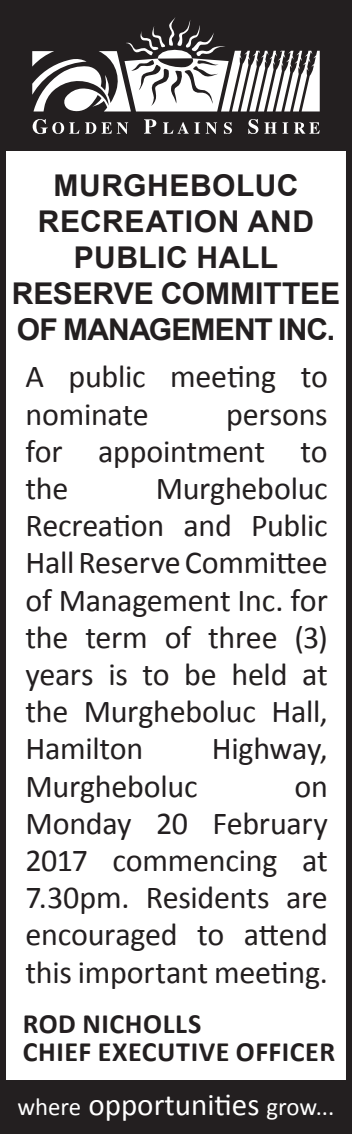
<style>
.page{position:relative;width:352px;height:1134px;background:#fff}
.page>*{position:absolute;margin:0;border:0;box-sizing:border-box;transform-origin:0 0}
.t1{font:32px/37.2px "Calibri";letter-spacing:-.01em;color:#231f20;text-align:justify}
.t2{font:31.2px "Calibri";color:#fff}
.t3{font:700 30px/36px "Arial";letter-spacing:.005em;color:#231f20;text-align:center}
.t4{font:700 28px/28px "Calibri";letter-spacing:.02em;color:#231f20}
.s1{font-size:24.8px}
</style>
<div class="page">
<div style="left:0;top:0;width:351px;height:1134px;border:6px solid #231f20"></div>
<div style="left:0;top:0;width:351px;height:151px;background:#231f20"></div>
<svg style="left:282px;top:122px;width:37px;height:12px"></svg>
<svg style="left:224px;top:122px;width:8px;height:12px"></svg>
<svg style="left:248px;top:119px;width:10px;height:15px"></svg>
<svg style="left:85px;top:122px;width:43px;height:12px"></svg>
<svg style="left:144px;top:119px;width:12px;height:15px"></svg>
<svg style="left:163px;top:122px;width:54px;height:12px"></svg>
<svg style="left:52px;top:122px;width:12px;height:12px"></svg>
<svg style="left:33px;top:119px;width:15px;height:15px"></svg>
<svg style="left:69px;top:122px;width:10px;height:12px"></svg>
<svg style="left:264px;top:122px;width:12px;height:12px"></svg>
<svg style="left:32px;top:17px;width:287px;height:95px"></svg>
<div style="left:0;top:1080px;width:351px;height:54px;background:#231f20"></div>
<p class="t3" style="left:12px;top:168px;width:329px">MURGHEBOLUC<br>RECREATION AND<br>PUBLIC HALL<br>RESERVE COMMITTEE<br>OF MANAGEMENT INC.</p>
<p class="t1" style="left:26px;top:358px;width:303px">A public meeting to nominate</p>
<p class="t1" style="left:26px;top:395px;width:303px;text-indent:200px">persons for appointment to the</p>
<p class="t1" style="left:26px;top:470px;width:303px;text-indent:130px">Murgheboluc Recreation and Public Hall Reserve Committee of Management Inc. for the term of three (3) years is to be held at the Murgheboluc Hall, Hamilton</p>
<p class="t1" style="left:212px;top:730px;width:117px">Highway,</p>
<p class="t1" style="left:26px;top:767px;width:173px">Murgheboluc</p>
<p class="t1" style="left:26px;top:767px;width:303px;text-indent:268px">on Monday 20 February 2017 commencing at 7.30pm. Residents are encouraged to attend this important meeting.</p>
<p class="t4" style="left:23px;top:1010px;width:314px">ROD NICHOLLS<br>CHIEF EXECUTIVE OFFICER</p>
<p class="t2" style="left:17px;top:1085px;width:318px"><span class="s1">where</span> opportunities <span class="s1">grow...</span></p>
</div>
